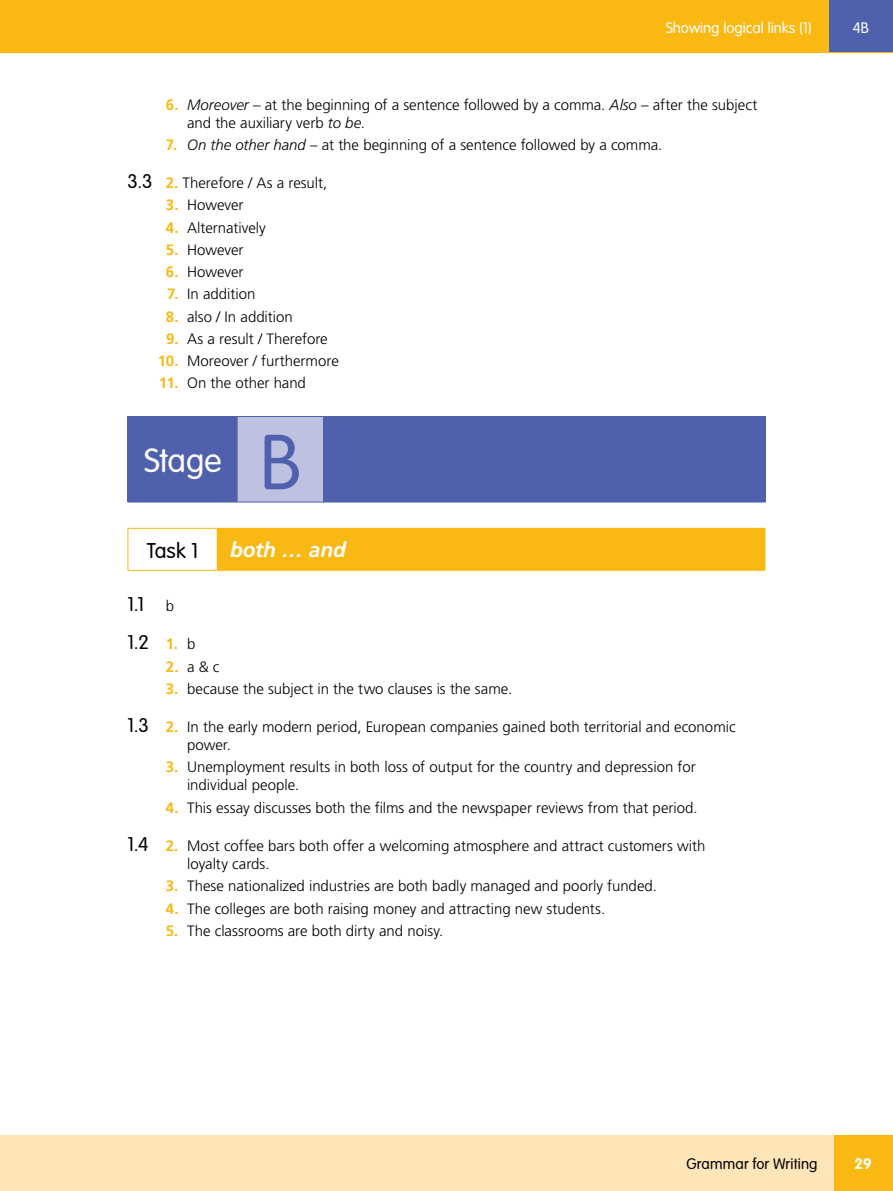
<style>
.page{position:relative;width:893px;height:1191px;background:#fff}
.page>*{position:absolute;margin:0;border:0;box-sizing:border-box;transform-origin:0 0}
.t1{font:300 76.5px "VAG Rounded";color:#4f61ac}
.t2{font:300 33px "VAG Rounded";letter-spacing:-.005em;color:#fff}
.t3{font:italic 700 21px "Frutiger";letter-spacing:-.01em;color:#fff}
.t4{font:300 21px "VAG Rounded";color:#000}
.t5{font:300 19.5px/38.2px "VAG Rounded";color:#000}
.t6{font:300 15px/18px "Frutiger";color:#000}
.t7{font:300 15px "VAG Rounded";color:#fff}
.t8{font:300 15px "VAG Rounded";letter-spacing:.01em;color:#000}
.t9{font:700 15px "VAG Rounded";color:#fff}
.s1{font-weight:700;color:#fab812}
.s2{font-style:italic}
.s3{font-family:"VAG Rounded";font-size:19.5px}
.s4{font-family:"Frutiger";font-size:15px}
.s5{font-family:"Frutiger";font-weight:700;font-size:15px;color:#fab812}
</style>
<div class="page">
<div style="left:0;top:1135px;width:842px;height:56px;background:#ffe6b9"></div>
<div style="left:834px;top:1135px;width:59px;height:56px;background:#fab812"></div>
<div style="left:0;top:0;width:893px;height:52px;background:#fab812"></div>
<div style="left:829px;top:0;width:64px;height:52px;background:#4f61ac"></div>
<div style="left:128px;top:416px;width:110px;height:86px;background:#4f61ac"></div>
<div style="left:238px;top:416px;width:85px;height:86px;background:#bfc1e1"></div>
<div style="left:323px;top:416px;width:442px;height:86px;background:#4f61ac"></div>
<hr style="left:238px;top:417px;width:1px;height:84px;background:#b9cdb4">
<hr style="left:238px;top:416px;width:85px;height:1px;background:#4f61ac">
<hr style="left:238px;top:501px;width:85px;height:1px;background:#4f61ac">
<div style="left:217px;top:528px;width:548px;height:42px;background:#fab812"></div>
<hr style="left:128px;top:528px;width:89px;height:1px;background:#fab812">
<hr style="left:128px;top:528px;width:1px;height:42px;background:#fab812">
<hr style="left:765px;top:528px;width:1px;height:42px;background:#fab812">
<hr style="left:128px;top:570px;width:89px;height:1px;background:#fab812">
<hr style="left:217px;top:570px;width:548px;height:1px;background:#fab812">
<p class="t7" style="left:666px;top:20px;width:148px">Showing logical links (1)</p>
<p class="t7" style="left:853px;top:19px;width:18px">4B</p>
<p class="t6" style="left:187px;top:96px;width:572px;text-indent:-21px"><span class="s1">6.</span> <span class="s2">Moreover</span> – at the beginning of a sentence followed by a comma. <span class="s2">Also</span> – after the subject and the auxiliary verb <span class="s2">to be</span>.</p>
<p class="t6" style="left:166px;top:136px;width:498px"><span class="s1">7.</span> <span class="s2">On the other hand</span> – at the beginning of a sentence followed by a comma.</p>
<p class="t6" style="left:128px;top:174px;width:201px"><span class="s3">3.3</span> <span class="s1">2.</span> Therefore / As a result,</p>
<p class="t6" style="left:166px;top:196px;width:79px"><span class="s1">3.</span> However</p>
<p class="t6" style="left:166px;top:219px;width:102px"><span class="s1">4.</span> Alternatively</p>
<p class="t6" style="left:166px;top:241px;width:79px"><span class="s1">5.</span> However</p>
<p class="t6" style="left:166px;top:263px;width:79px"><span class="s1">6.</span> However</p>
<p class="t6" style="left:167px;top:285px;width:90px"><span class="s1">7.</span> In addition</p>
<p class="t6" style="left:166px;top:308px;width:129px"><span class="s1">8.</span> also / In addition</p>
<p class="t6" style="left:166px;top:330px;width:163px"><span class="s1">9.</span> As a result / Therefore</p>
<p class="t6" style="left:158px;top:352px;width:183px"><span class="s1">10.</span> Moreover / furthermore</p>
<p class="t6" style="left:159px;top:374px;width:149px"><span class="s1">11.</span> On the other hand</p>
<h2 class="t2" style="left:144px;top:442px;width:79px">Stage</h2>
<h1 class="t1" style="left:260px;top:419px;width:43px">B</h1>
<h3 class="t4" style="left:147px;top:538px;width:53px">Task 1</h3>
<h3 class="t3" style="left:230px;top:538px;width:117px">both … and</h3>
<h3 class="t5" style="left:128px;top:585px;width:69px">1.1 <span class="s4">b<br></span>1.2 <span class="s5">1.</span> <span class="s4">b</span></h3>
<p class="t6" style="left:166px;top:657px;width:55px"><span class="s1">2.</span> a &amp; c</p>
<p class="t6" style="left:166px;top:680px;width:348px"><span class="s1">3.</span> because the subject in the two clauses is the same.</p>
<p class="t6" style="left:187px;top:718px;width:550px;text-indent:-60px"><span class="s3">1.3</span> <span class="s1">2.</span> In the early modern period, European companies gained both territorial and economic power.</p>
<p class="t6" style="left:187px;top:758px;width:510px;text-indent:-21px"><span class="s1">3.</span> Unemployment results in both loss of output for the country and depression for individual people.</p>
<p class="t6" style="left:166px;top:798px;width:533px"><span class="s1">4.</span> This essay discusses both the films and the newspaper reviews from that period.</p>
<p class="t6" style="left:187px;top:837px;width:520px;text-indent:-60px"><span class="s3">1.4</span> <span class="s1">2.</span> Most coffee bars both offer a welcoming atmosphere and attract customers with loyalty cards.</p>
<p class="t6" style="left:166px;top:877px;width:493px"><span class="s1">3.</span> These nationalized industries are both badly managed and poorly funded.</p>
<p class="t6" style="left:166px;top:899px;width:441px"><span class="s1">4.</span> The colleges are both raising money and attracting new students.</p>
<p class="t6" style="left:166px;top:922px;width:279px"><span class="s1">5.</span> The classrooms are both dirty and noisy.</p>
<p class="t8" style="left:687px;top:1155px;width:132px">Grammar for Writing</p>
<p class="t9" style="left:855px;top:1154px;width:19px">29</p>
</div>
